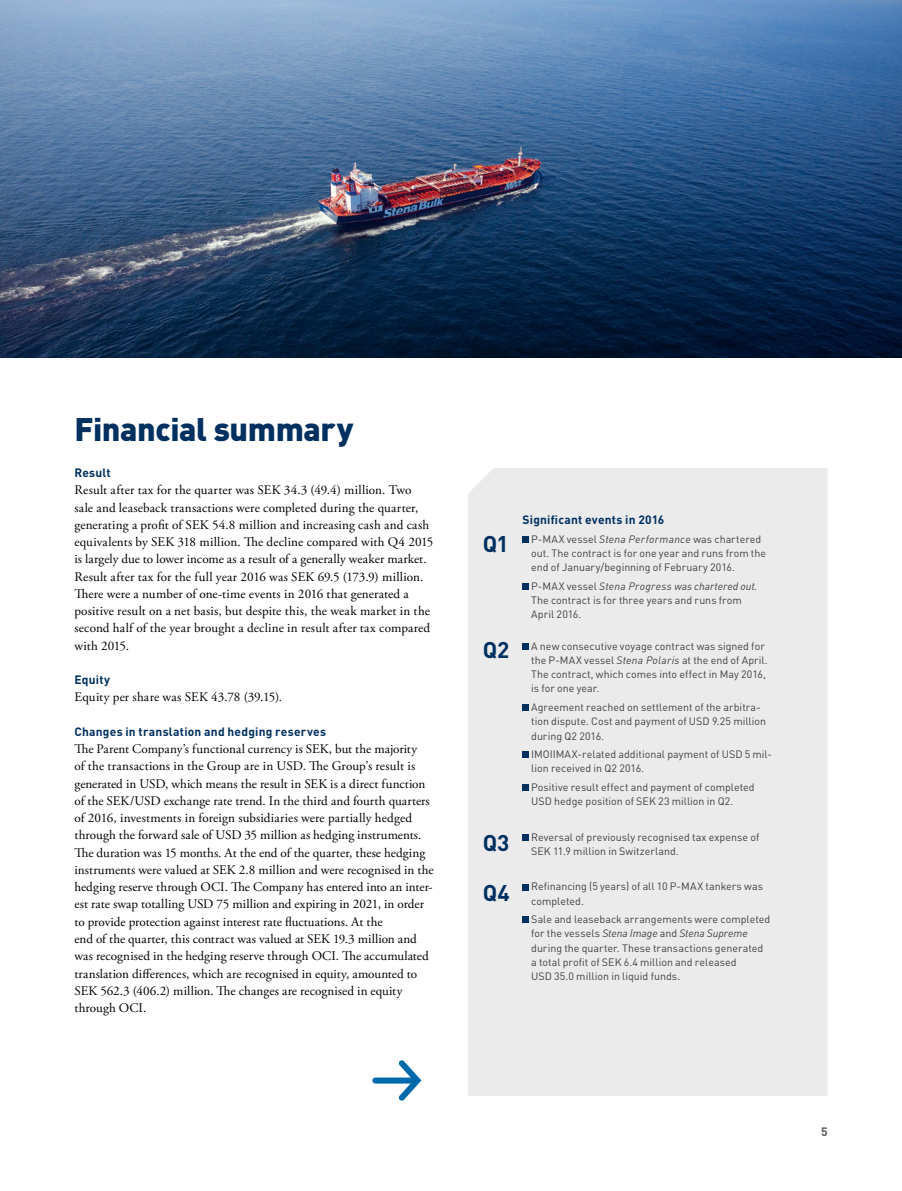
<style>
.page{position:relative;width:902px;height:1191px;background:#fff}
.page>*{position:absolute;margin:0;border:0;box-sizing:border-box;transform-origin:0 0}
.F_07_Huvudrubrik{font:900 32.25px "DINOT";letter-spacing:-.01em;color:#003060}
.F_07_Huvudrubrik-2{font:700 22.5px "DINOT";letter-spacing:-.005em;color:#003060}
.F_01_Bröd_u_indrag{font:13.2px/17.2px "Adobe Garamond Pro";letter-spacing:.005em;color:#000}
.F_03_Mell_1{font:700 12px "DINOT";letter-spacing:.015em;color:#003060}
.t1{font:700 12px "DINOT";color:#57595b}
.F_13_Faktatext{font:10.65px/14.2px "DINOT";color:#404041}
.s1{font-style:italic}
</style>
<div class="page">
<div style="left:468px;top:468px;width:359px;height:628px;background:#ebebec"></div>
<img style="left:0;top:0;width:901px;height:357px">
<div style="left:522px;top:536px;width:7px;height:7px;background:#003060"></div>
<div style="left:522px;top:583px;width:7px;height:7px;background:#003060"></div>
<div style="left:522px;top:643px;width:7px;height:6px;background:#003060"></div>
<div style="left:522px;top:704px;width:7px;height:7px;background:#003060"></div>
<div style="left:522px;top:751px;width:7px;height:7px;background:#003060"></div>
<div style="left:522px;top:784px;width:7px;height:6px;background:#003060"></div>
<div style="left:522px;top:834px;width:7px;height:6px;background:#003060"></div>
<div style="left:522px;top:884px;width:7px;height:6px;background:#003060"></div>
<div style="left:522px;top:916px;width:7px;height:7px;background:#003060"></div>
<svg style="left:393px;top:1060px;width:29px;height:41px"></svg>
<div style="left:375px;top:1077px;width:39px;height:6px;background:#0069ac"></div>
<p class="F_07_Huvudrubrik" style="left:74px;top:408px;width:280px">Financial summary</p>
<p class="F_03_Mell_1" style="left:74px;top:464px;width:38px">Result</p>
<p class="F_01_Bröd_u_indrag" style="left:74px;top:482px;width:360px">Result after tax for the quarter was SEK 34.3 (49.4) million. Two sale and leaseback transactions were completed during the quarter, generating a profit of SEK 54.8 million and increasing cash and cash equivalents by SEK 318 million. The decline compared with Q4 2015 is largely due to lower income as a result of a generally weaker market.<br>Result after tax for the full year 2016 was SEK 69.5 (173.9) million.<br>There were a number of one-time events in 2016 that generated a positive result on a net basis, but despite this, the weak market in the second half of the year brought a decline in result after tax compared with 2015.</p>
<p class="F_03_Mell_1" style="left:74px;top:671px;width:37px">Equity</p>
<p class="F_01_Bröd_u_indrag" style="left:74px;top:689px;width:209px">Equity per share was SEK 43.78 (39.15).</p>
<p class="F_03_Mell_1" style="left:74px;top:723px;width:253px">Changes in translation and hedging reserves</p>
<p class="F_01_Bröd_u_indrag" style="left:74px;top:741px;width:360px">The Parent Company’s functional currency is SEK, but the majority<br>of the transactions in the Group are in USD. The Group’s result is generated in USD, which means the result in SEK is a direct function of the SEK/USD exchange rate trend. In the third and fourth quarters of 2016, investments in foreign subsidiaries were partially hedged through the forward sale of USD 35 million as hedging instruments.<br>The duration was 15 months. At the end of the quarter, these hedging instruments were valued at SEK 2.8 million and were recognised in the hedging reserve through OCI. The Company has entered into an inter&shy;est rate swap totalling USD 75 million and expiring in 2021, in order to provide protection against interest rate fluctuations. At the<br>end of the quarter, this contract was valued at SEK 19.3 million and was recognised in the hedging reserve through OCI. The accumulated translation differences, which are recognised in equity, amounted to SEK 562.3 (406.2) million. The changes are recognised in equity through OCI.</p>
<p class="F_07_Huvudrubrik-2" style="left:483px;top:528px;width:27px">Q1</p>
<p class="F_07_Huvudrubrik-2" style="left:483px;top:634px;width:28px">Q2</p>
<p class="F_07_Huvudrubrik-2" style="left:483px;top:827px;width:28px">Q3</p>
<p class="F_07_Huvudrubrik-2" style="left:483px;top:877px;width:28px">Q4</p>
<p class="F_03_Mell_1" style="left:522px;top:512px;width:143px">Significant events in 2016</p>
<p class="F_13_Faktatext" style="left:531px;top:531px;width:236px">P-MAX vessel <span class="s1">Stena Performance</span> was chartered out. The contract is for one year and runs from the end of January/beginning of February 2016.</p>
<p class="F_13_Faktatext" style="left:531px;top:578px;width:228px">P-MAX vessel <span class="s1">Stena Progress was chartered out.<br></span>The contract is for three years and runs from<br>April 2016.</p>
<p class="F_13_Faktatext" style="left:531px;top:638px;width:238px">A new consecutive voyage contract was signed for the P-MAX vessel <span class="s1">Stena Polaris</span> at the end of April.<br>The contract, which comes into effect in May 2016, is for one year.</p>
<p class="F_13_Faktatext" style="left:531px;top:699px;width:236px">Agreement reached on settlement of the arbitra&shy;tion dispute. Cost and payment of USD 9.25 million during Q2 2016.</p>
<p class="F_13_Faktatext" style="left:531px;top:746px;width:242px">IMOIIMAX-related additional payment of USD 5 mil&shy;lion received in Q2 2016.</p>
<p class="F_13_Faktatext" style="left:531px;top:779px;width:225px">Positive result effect and payment of completed<br>USD hedge position of SEK 23 million in Q2.</p>
<p class="F_13_Faktatext" style="left:531px;top:829px;width:230px">Reversal of previously recognised tax expense of<br>SEK 11.9 million in Switzerland.</p>
<p class="F_13_Faktatext" style="left:531px;top:879px;width:233px">Refinancing (5 years) of all 10 P-MAX tankers was completed.</p>
<p class="F_13_Faktatext" style="left:531px;top:911px;width:240px">Sale and leaseback arrangements were completed for the vessels <span class="s1">Stena Image</span> and <span class="s1">Stena Supreme </span>during the quarter. These transactions generated a total profit of SEK 6.4 million and released<br>USD 35.0 million in liquid funds.</p>
<p class="t1" style="left:820px;top:1123px;width:8px">5</p>
</div>
